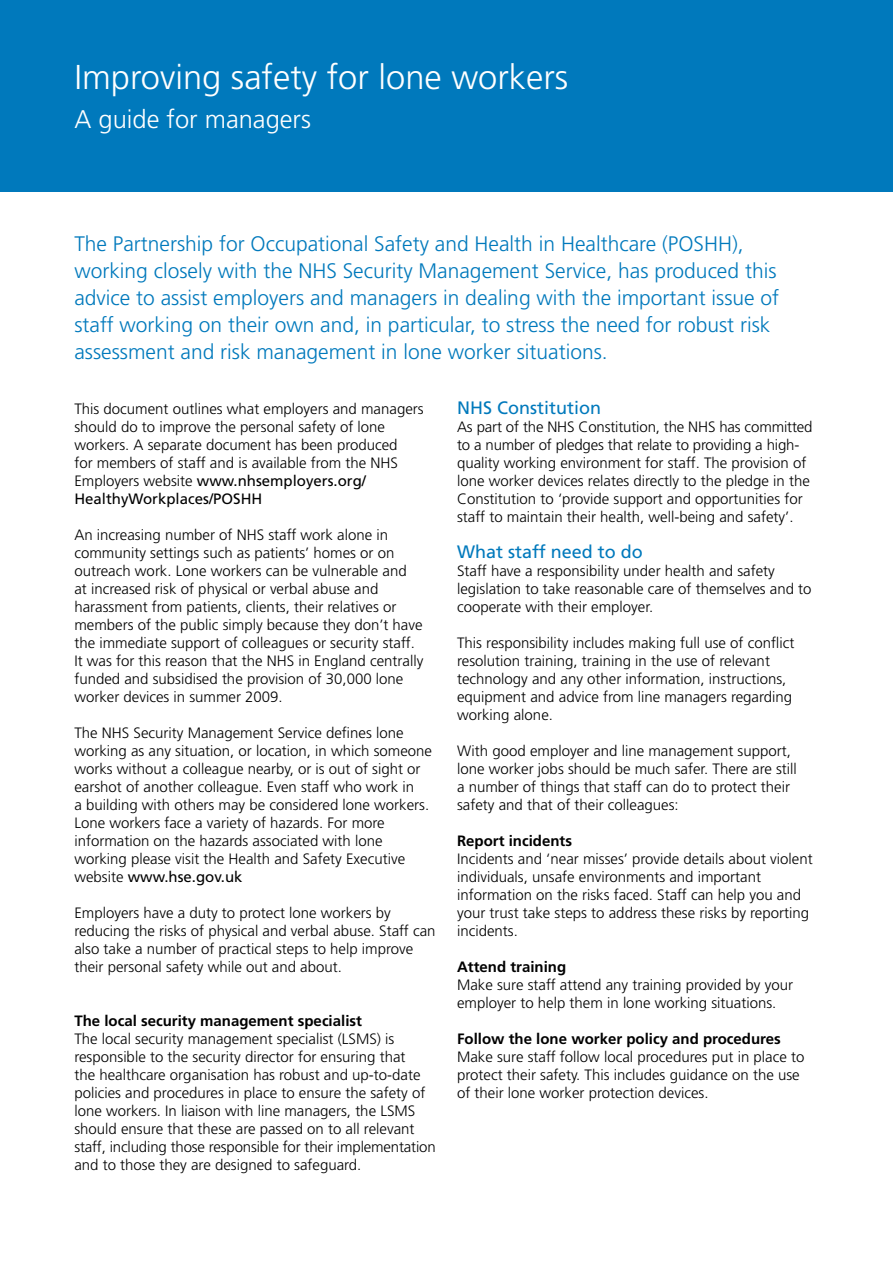
<style>
.page{position:relative;width:893px;height:1263px;background:#fff}
.page>*{position:absolute;margin:0;border:0;box-sizing:border-box;transform-origin:0 0}
.t1{font:300 34.5px "Frutiger";color:#fff}
.t2{font:300 25.5px "Frutiger";color:#fff}
.t3{font:300 21px/27px "Frutiger";color:#0079bc}
.t4{font:18px "Frutiger";color:#0079bc}
.t5{font:300 15px/18px "Frutiger";color:#000}
.t6{font:700 15px "Frutiger";color:#000}
.s1{font-weight:400}
</style>
<div class="page">
<div style="left:0;top:0;width:893px;height:191px;background:#0079bc"></div>
<h1 class="t1" style="left:74px;top:58px;width:495px">Improving safety for lone workers</h1>
<h2 class="t2" style="left:74px;top:105px;width:238px">A guide for managers</h2>
<p class="t3" style="left:74px;top:231px;width:706px">The Partnership for Occupational Safety and Health in Healthcare (POSHH), working closely with the NHS Security Management Service, has produced this advice to assist employers and managers in dealing with the important issue of staff working on their own and, in particular, to stress the need for robust risk assessment and risk management in lone worker situations.</p>
<p class="t5" style="left:74px;top:400px;width:351px">This document outlines what employers and managers should do to improve the personal safety of lone workers. A separate document has been produced<br>for members of staff and is available from the NHS Employers website <span class="s1">www.nhsemployers.org/ HealthyWorkplaces/POSHH</span></p>
<p class="t5" style="left:74px;top:526px;width:350px">An increasing number of NHS staff work alone in community settings such as patients’ homes or on outreach work. Lone workers can be vulnerable and<br>at increased risk of physical or verbal abuse and harassment from patients, clients, their relatives or members of the public simply because they don’t have the immediate support of colleagues or security staff.<br>It was for this reason that the NHS in England centrally funded and subsidised the provision of 30,000 lone worker devices in summer 2009.</p>
<p class="t5" style="left:74px;top:724px;width:359px">The NHS Security Management Service defines lone working as any situation, or location, in which someone works without a colleague nearby, or is out of sight or earshot of another colleague. Even staff who work in<br>a building with others may be considered lone workers.<br>Lone workers face a variety of hazards. For more information on the hazards associated with lone working please visit the Health and Safety Executive website <span class="s1">www.hse.gov.uk</span></p>
<p class="t5" style="left:74px;top:904px;width:363px">Employers have a duty to protect lone workers by reducing the risks of physical and verbal abuse. Staff can also take a number of practical steps to help improve their personal safety while out and about.</p>
<p class="t6" style="left:74px;top:1012px;width:289px">The local security management specialist</p>
<p class="t5" style="left:74px;top:1030px;width:363px">The local security management specialist (LSMS) is responsible to the security director for ensuring that<br>the healthcare organisation has robust and up-to-date policies and procedures in place to ensure the safety of lone workers. In liaison with line managers, the LSMS should ensure that these are passed on to all relevant staff, including those responsible for their implementation and to those they are designed to safeguard.</p>
<p class="t4" style="left:457px;top:397px;width:145px">NHS Constitution</p>
<p class="t5" style="left:457px;top:418px;width:357px">As part of the NHS Constitution, the NHS has committed to a number of pledges that relate to providing a high&shy;quality working environment for staff. The provision of lone worker devices relates directly to the pledge in the Constitution to ‘provide support and opportunities for staff to maintain their health, well-being and safety’.</p>
<p class="t4" style="left:457px;top:541px;width:187px">What staff need to do</p>
<p class="t5" style="left:457px;top:562px;width:356px">Staff have a responsibility under health and safety legislation to take reasonable care of themselves and to cooperate with their employer.</p>
<p class="t5" style="left:457px;top:634px;width:339px">This responsibility includes making full use of conflict resolution training, training in the use of relevant technology and any other information, instructions, equipment and advice from line managers regarding working alone.</p>
<p class="t5" style="left:457px;top:742px;width:341px">With good employer and line management support, lone worker jobs should be much safer. There are still a number of things that staff can do to protect their safety and that of their colleagues:</p>
<p class="t6" style="left:457px;top:832px;width:117px">Report incidents</p>
<p class="t5" style="left:457px;top:850px;width:357px">Incidents and ‘near misses’ provide details about violent individuals, unsafe environments and important information on the risks faced. Staff can help you and your trust take steps to address these risks by reporting incidents.</p>
<p class="t6" style="left:457px;top:958px;width:111px">Attend training</p>
<p class="t5" style="left:457px;top:976px;width:337px">Make sure staff attend any training provided by your employer to help them in lone working situations.</p>
<p class="t6" style="left:457px;top:1030px;width:325px">Follow the lone worker policy and procedures</p>
<p class="t5" style="left:457px;top:1048px;width:349px">Make sure staff follow local procedures put in place to protect their safety. This includes guidance on the use of their lone worker protection devices.</p>
</div>
